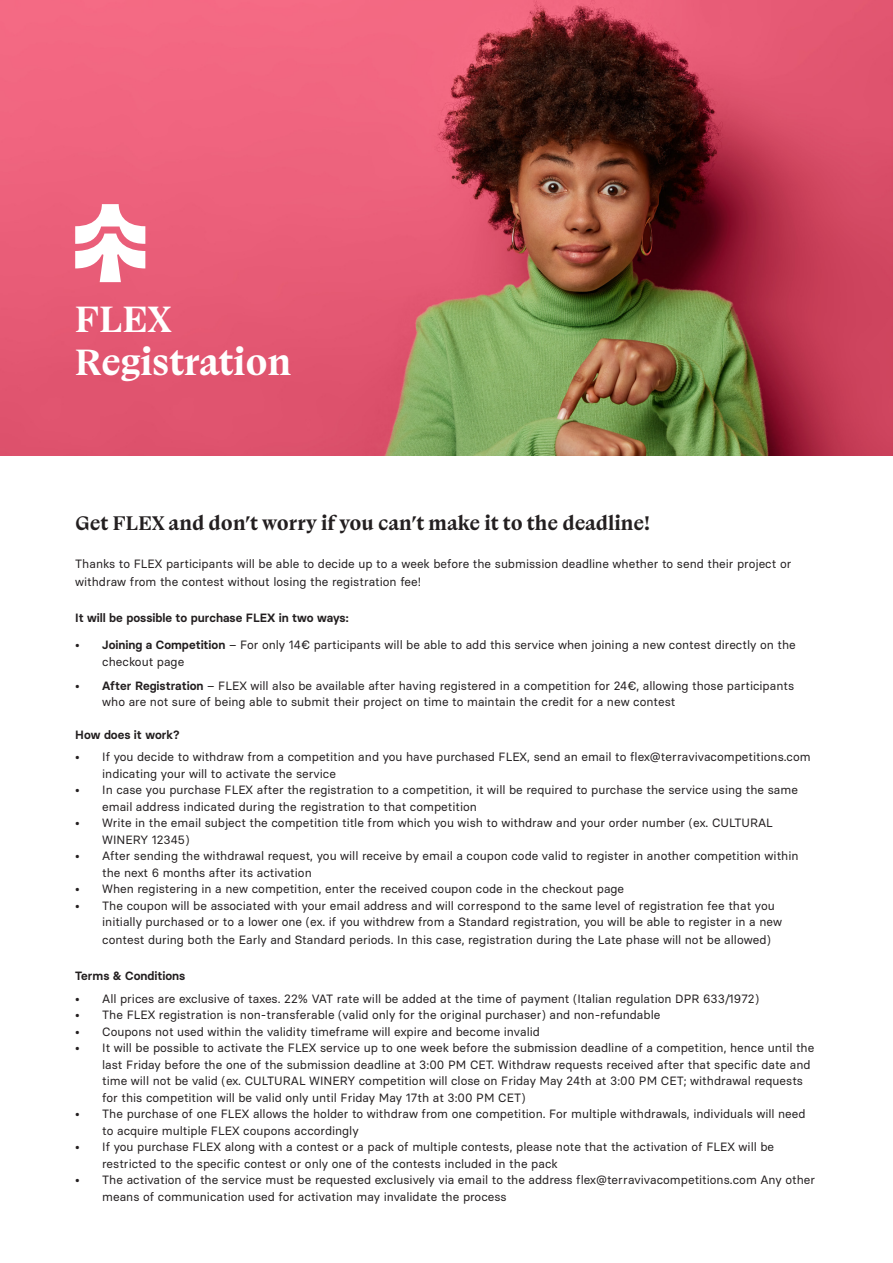
<style>
.page{position:relative;width:893px;height:1263px;background:#fff}
.page>*{position:absolute;margin:0;border:0;box-sizing:border-box;transform-origin:0 0}
.t1{font:700 39px "Boogy Brut";color:#fff}
.t2{font:700 21px "Boogy Brut";color:#231f20}
.t3{font:12px/16.5px "Basier Square";color:#231f20}
.t4{font:600 12px "Basier Square";color:#231f20}
.s1{font-weight:600}
</style>
<div class="page">
<img style="left:0;top:0;width:893px;height:455px">
<svg style="left:75px;top:204px;width:70px;height:78px"></svg>
<p class="t1" style="left:75px;top:296px;width:98px">FLEX</p>
<p class="t1" style="left:75px;top:338px;width:218px">Registration</p>
<p class="t2" style="left:75px;top:510px;width:576px">Get FLEX and don’t worry if you can’t make it to the deadline!</p>
<p class="t3" style="left:75px;top:555px;width:718px;line-height:18px">Thanks to FLEX participants will be able to decide up to a week before the submission deadline whether to send their project or withdraw from the contest without losing the registration fee!</p>
<p class="t4" style="left:75px;top:611px;width:275px">It will be possible to purchase FLEX in two ways:</p>
<p class="t3" style="left:102px;top:637px;width:695px;text-indent:-27px"><span class="s1">• Joining a Competition</span> – For only 14€ participants will be able to add this service when joining a new contest directly on the checkout page</p>
<p class="t3" style="left:102px;top:677px;width:693px;text-indent:-27px"><span class="s1">• After Registration</span> – FLEX will also be available after having registered in a competition for 24€, allowing those participants who are not sure of being able to submit their project on time to maintain the credit for a new contest</p>
<p class="t4" style="left:75px;top:727px;width:106px">How does it work?</p>
<p class="t3" style="left:102px;top:749px;width:710px;text-indent:-27px">• If you decide to withdraw from a competition and you have purchased FLEX, send an email to flex@terravivacompetitions.com indicating your will to activate the service</p>
<p class="t3" style="left:102px;top:782px;width:697px;text-indent:-27px">• In case you purchase FLEX after the registration to a competition, it will be required to purchase the service using the same email address indicated during the registration to that competition</p>
<p class="t3" style="left:102px;top:815px;width:672px;text-indent:-27px">• Write in the email subject the competition title from which you wish to withdraw and your order number (ex. CULTURAL<br>WINERY 12345)</p>
<p class="t3" style="left:102px;top:848px;width:698px;text-indent:-27px">• After sending the withdrawal request, you will receive by email a coupon code valid to register in another competition within the next 6 months after its activation</p>
<p class="t3" style="left:75px;top:881px;width:551px">• When registering in a new competition, enter the received coupon code in the checkout page</p>
<p class="t3" style="left:102px;top:897px;width:681px;text-indent:-27px">• The coupon will be associated with your email address and will correspond to the same level of registration fee that you initially purchased or to a lower one (ex. if you withdrew from a Standard registration, you will be able to register in a new</p>
<p class="t3" style="left:102px;top:932px;width:670px">contest during both the Early and Standard periods. In this case, registration during the Late phase will not be allowed)</p>
<p class="t4" style="left:75px;top:969px;width:112px">Terms &amp; Conditions</p>
<p class="t3" style="left:75px;top:990px;width:685px">• All prices are exclusive of taxes. 22% VAT rate will be added at the time of payment (Italian regulation DPR 633/1972)</p>
<p class="t3" style="left:75px;top:1007px;width:587px">• The FLEX registration is non-transferable (valid only for the original purchaser) and non-refundable</p>
<p class="t3" style="left:75px;top:1023px;width:466px">• Coupons not used within the validity timeframe will expire and become invalid</p>
<p class="t3" style="left:102px;top:1040px;width:714px;text-indent:-27px">• It will be possible to activate the FLEX service up to one week before the submission deadline of a competition, hence until the last Friday before the one of the submission deadline at 3:00 PM CET. Withdraw requests received after that specific date and time will not be valid (ex. CULTURAL WINERY competition will close on Friday May 24th at 3:00 PM CET; withdrawal requests for this competition will be valid only until Friday May 17th at 3:00 PM CET)</p>
<p class="t3" style="left:102px;top:1106px;width:705px;text-indent:-27px">• The purchase of one FLEX allows the holder to withdraw from one competition. For multiple withdrawals, individuals will need to acquire multiple FLEX coupons accordingly</p>
<p class="t3" style="left:102px;top:1139px;width:673px;text-indent:-27px">• If you purchase FLEX along with a contest or a pack of multiple contests, please note that the activation of FLEX will be restricted to the specific contest or only one of the contests included in the pack</p>
<p class="t3" style="left:102px;top:1172px;width:714px;text-indent:-27px">• The activation of the service must be requested exclusively via email to the address flex@terravivacompetitions.com Any other means of communication used for activation may invalidate the process</p>
</div>
